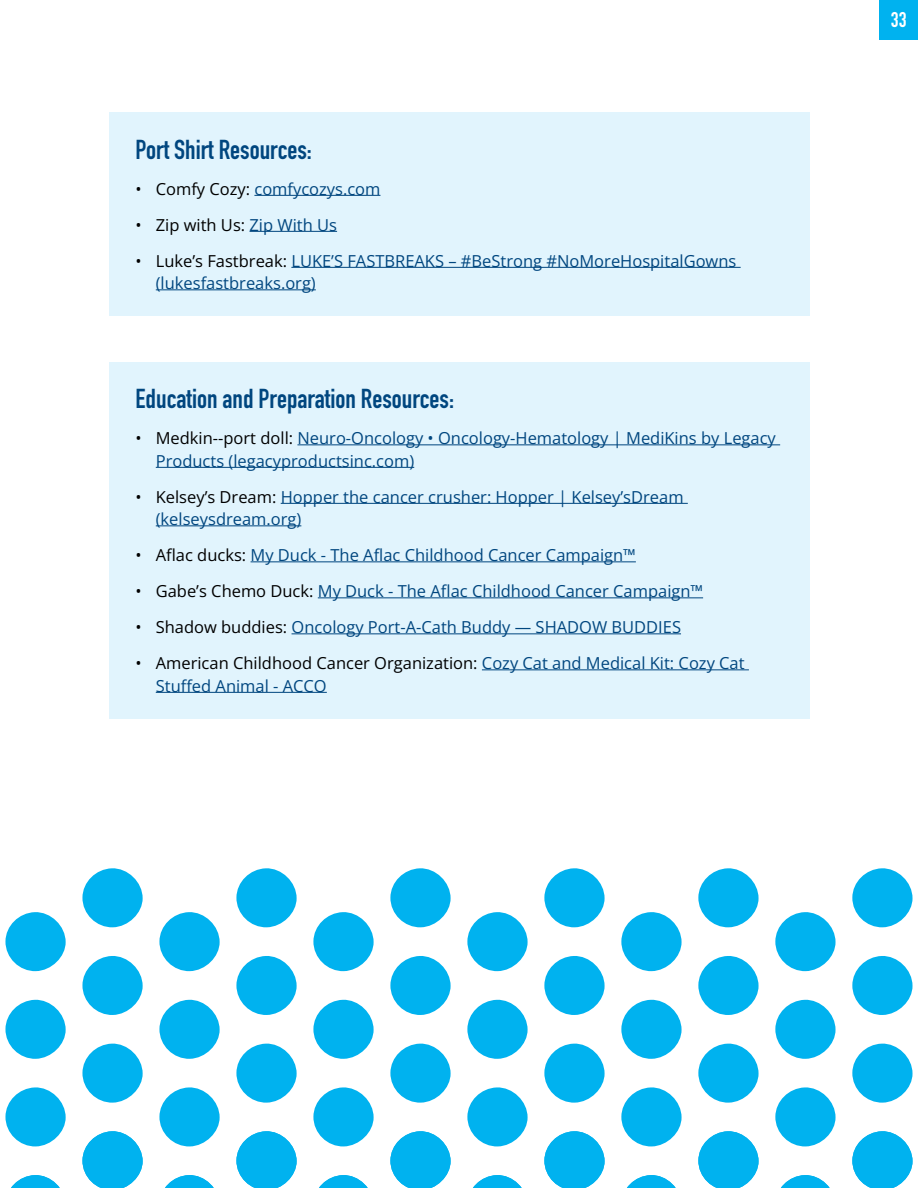
<style>
.page{position:relative;width:918px;height:1188px;background:#fff}
.page>*{position:absolute;margin:0;border:0;box-sizing:border-box;transform-origin:0 0}
.t1{font:700 27px "DIN Condensed";color:#00467f}
.t2{font:700 21px "DIN Condensed";color:#fff}
.t3{font:16.5px/22.5px "Open Sans";color:#00467f}
.t4{font:16.5px "Open Sans";color:#000}
.s1{color:#000}
.s2{color:#00467f}
</style>
<div class="page">
<div style="left:880px;top:0;width:38px;height:39px;background:#00b2ef"></div>
<div style="left:109px;top:112px;width:700px;height:204px;background:#e1f4fd"></div>
<hr style="left:254px;top:195px;width:126px;height:1px;background:#00467f">
<hr style="left:250px;top:231px;width:87px;height:1px;background:#00467f">
<hr style="left:291px;top:267px;width:450px;height:1px;background:#00467f">
<hr style="left:156px;top:290px;width:160px;height:1px;background:#00467f">
<div style="left:109px;top:362px;width:700px;height:357px;background:#e1f4fd"></div>
<hr style="left:297px;top:445px;width:483px;height:1px;background:#00467f">
<hr style="left:156px;top:467px;width:258px;height:1px;background:#00467f">
<hr style="left:281px;top:503px;width:407px;height:1px;background:#00467f">
<hr style="left:156px;top:526px;width:145px;height:1px;background:#00467f">
<hr style="left:251px;top:562px;width:385px;height:1px;background:#00467f">
<hr style="left:318px;top:598px;width:385px;height:1px;background:#00467f">
<hr style="left:292px;top:634px;width:389px;height:1px;background:#00467f">
<hr style="left:482px;top:670px;width:267px;height:1px;background:#00467f">
<hr style="left:156px;top:692px;width:171px;height:1px;background:#00467f">
<svg style="left:852px;top:1131px;width:61px;height:57px"></svg>
<svg style="left:852px;top:1043px;width:61px;height:60px"></svg>
<svg style="left:852px;top:956px;width:61px;height:59px"></svg>
<svg style="left:852px;top:868px;width:61px;height:60px"></svg>
<svg style="left:781px;top:1175px;width:49px;height:13px"></svg>
<svg style="left:775px;top:1087px;width:61px;height:60px"></svg>
<svg style="left:775px;top:999px;width:61px;height:60px"></svg>
<svg style="left:775px;top:912px;width:61px;height:60px"></svg>
<svg style="left:698px;top:1131px;width:61px;height:57px"></svg>
<svg style="left:698px;top:1043px;width:61px;height:60px"></svg>
<svg style="left:698px;top:956px;width:61px;height:59px"></svg>
<svg style="left:698px;top:868px;width:61px;height:60px"></svg>
<svg style="left:627px;top:1175px;width:49px;height:13px"></svg>
<svg style="left:621px;top:1087px;width:61px;height:60px"></svg>
<svg style="left:621px;top:999px;width:61px;height:60px"></svg>
<svg style="left:621px;top:912px;width:61px;height:60px"></svg>
<svg style="left:544px;top:1131px;width:61px;height:57px"></svg>
<svg style="left:544px;top:1043px;width:61px;height:60px"></svg>
<svg style="left:544px;top:956px;width:61px;height:59px"></svg>
<svg style="left:544px;top:868px;width:61px;height:60px"></svg>
<svg style="left:473px;top:1175px;width:49px;height:13px"></svg>
<svg style="left:467px;top:1087px;width:61px;height:60px"></svg>
<svg style="left:467px;top:999px;width:61px;height:60px"></svg>
<svg style="left:467px;top:912px;width:61px;height:60px"></svg>
<svg style="left:390px;top:1131px;width:61px;height:57px"></svg>
<svg style="left:390px;top:1043px;width:61px;height:60px"></svg>
<svg style="left:390px;top:956px;width:61px;height:59px"></svg>
<svg style="left:390px;top:868px;width:61px;height:60px"></svg>
<svg style="left:319px;top:1175px;width:49px;height:13px"></svg>
<svg style="left:313px;top:1087px;width:61px;height:60px"></svg>
<svg style="left:313px;top:999px;width:61px;height:60px"></svg>
<svg style="left:313px;top:912px;width:61px;height:60px"></svg>
<svg style="left:236px;top:1131px;width:61px;height:57px"></svg>
<svg style="left:236px;top:1043px;width:61px;height:60px"></svg>
<svg style="left:236px;top:956px;width:61px;height:59px"></svg>
<svg style="left:236px;top:868px;width:61px;height:60px"></svg>
<svg style="left:165px;top:1175px;width:49px;height:13px"></svg>
<svg style="left:159px;top:1087px;width:61px;height:60px"></svg>
<svg style="left:159px;top:999px;width:61px;height:60px"></svg>
<svg style="left:159px;top:912px;width:61px;height:60px"></svg>
<svg style="left:82px;top:1131px;width:61px;height:57px"></svg>
<svg style="left:82px;top:1043px;width:61px;height:60px"></svg>
<svg style="left:82px;top:956px;width:61px;height:59px"></svg>
<svg style="left:82px;top:868px;width:61px;height:60px"></svg>
<svg style="left:11px;top:1175px;width:49px;height:13px"></svg>
<svg style="left:5px;top:1087px;width:61px;height:60px"></svg>
<svg style="left:5px;top:999px;width:61px;height:60px"></svg>
<svg style="left:5px;top:912px;width:61px;height:60px"></svg>
<h1 class="t1" style="left:136px;top:131px;width:178px">Port Shirt Resources:</h1>
<p class="t3" style="left:136px;top:177px;width:246px"><span class="s1">• Comfy Cozy:</span> comfycozys.com</p>
<p class="t4" style="left:136px;top:213px;width:203px">• Zip with Us: <span class="s2">Zip With Us</span></p>
<p class="t3" style="left:156px;top:249px;width:582px;text-indent:-20px"><span class="s1">• Luke’s Fastbreak:</span> LUKE’S FASTBREAKS – #BeStrong #NoMoreHospitalGowns (lukesfastbreaks.org)</p>
<h1 class="t1" style="left:136px;top:380px;width:320px">Education and Preparation Resources:</h1>
<p class="t3" style="left:156px;top:426px;width:622px;text-indent:-20px"><span class="s1">• Medkin--port doll:</span> Neuro-Oncology • Oncology-Hematology | MediKins by Legacy<br>Products (legacyproductsinc.com)</p>
<p class="t3" style="left:156px;top:485px;width:529px;text-indent:-20px"><span class="s1">• Kelsey’s Dream:</span> Hopper the cancer crusher: Hopper | Kelsey’sDream (kelseysdream.org)</p>
<p class="t3" style="left:136px;top:543px;width:502px"><span class="s1">• Aflac ducks:</span> My Duck - The Aflac Childhood Cancer Campaign™</p>
<p class="t3" style="left:136px;top:579px;width:569px"><span class="s1">• Gabe’s Chemo Duck:</span> My Duck - The Aflac Childhood Cancer Campaign™</p>
<p class="t3" style="left:136px;top:615px;width:547px"><span class="s1">• Shadow buddies:</span> Oncology Port-A-Cath Buddy — SHADOW BUDDIES</p>
<p class="t3" style="left:156px;top:651px;width:590px;text-indent:-20px"><span class="s1">• American Childhood Cancer Organization:</span> Cozy Cat and Medical Kit: Cozy Cat<br>Stuffed Animal - ACCO</p>
<p class="t2" style="left:891px;top:6px;width:17px">33</p>
</div>
